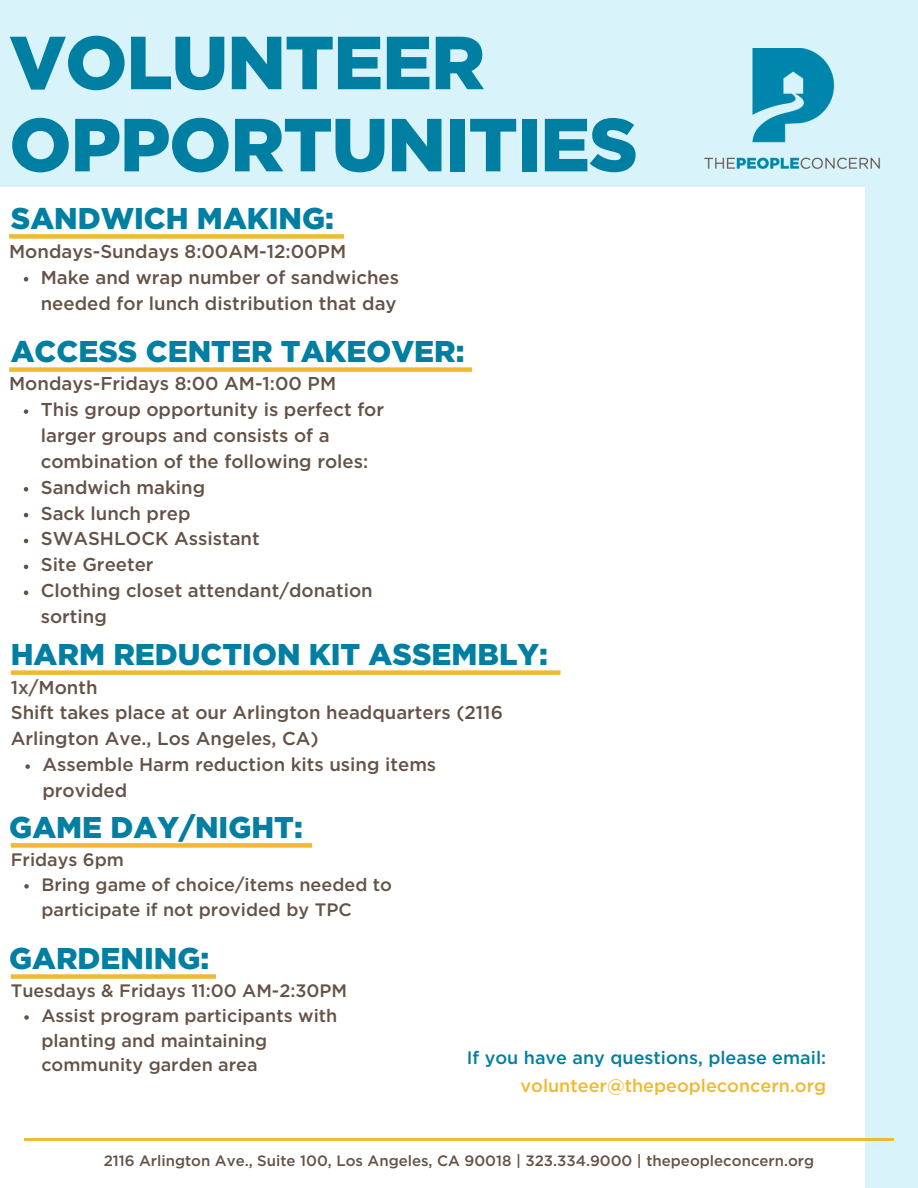
<style>
.page{position:relative;width:918px;height:1188px;background:#d8f3fa}
.page>*{position:absolute;margin:0;border:0;box-sizing:border-box;transform-origin:0 0}
.t1{font:900 75px/82.2px "Gotham";letter-spacing:-.015em;color:#007fa3}
.t2{font:900 30px "Gotham";color:#007fa3}
.t3{font:500 18.6px/25.8px "Gotham";color:#655246}
.t4{font:500 18px/24.8px "Gotham";color:#655246}
.t5{font:500 18px/28.2px "Gotham";color:#007fa3;text-align:right}
.t6{font:500 15px "Gotham";color:#655246}
.s1{color:#efb931}
</style>
<div class="page">
<div style="left:0;top:187px;width:865px;height:1001px;background:#fff"></div>
<img style="left:704px;top:48px;width:176px;height:122px">
<hr style="left:24px;top:1138px;width:870px;height:2px;background:#efb931">
<svg style="left:24px;top:277px;width:4px;height:4px"></svg>
<svg style="left:24px;top:409px;width:4px;height:5px"></svg>
<svg style="left:24px;top:487px;width:4px;height:4px"></svg>
<svg style="left:24px;top:513px;width:4px;height:4px"></svg>
<svg style="left:24px;top:539px;width:4px;height:4px"></svg>
<svg style="left:24px;top:565px;width:4px;height:4px"></svg>
<svg style="left:24px;top:590px;width:4px;height:5px"></svg>
<svg style="left:25px;top:764px;width:5px;height:5px"></svg>
<svg style="left:24px;top:884px;width:5px;height:5px"></svg>
<svg style="left:24px;top:1015px;width:5px;height:5px"></svg>
<div style="left:9px;top:234px;width:335px;height:5px;background:#efb931"></div>
<div style="left:9px;top:367px;width:463px;height:5px;background:#efb931"></div>
<div style="left:11px;top:670px;width:550px;height:5px;background:#efb931"></div>
<div style="left:11px;top:843px;width:301px;height:5px;background:#efb931"></div>
<div style="left:11px;top:974px;width:205px;height:5px;background:#efb931"></div>
<p class="t1" style="left:9px;top:26px;width:630px">VOLUNTEER<br>OPPORTUNITIES</p>
<p class="t2" style="left:11px;top:205px;width:325px">SANDWICH MAKING:</p>
<p class="t3" style="left:9px;top:239px;width:339px">Mondays-Sundays 8:00AM-12:00PM</p>
<p class="t3" style="left:41px;top:265px;width:360px">Make and wrap number of sandwiches needed for lunch distribution that day</p>
<p class="t2" style="left:11px;top:338px;width:455px">ACCESS CENTER TAKEOVER:</p>
<p class="t3" style="left:9px;top:372px;width:329px">Mondays-Fridays 8:00 AM-1:00 PM</p>
<p class="t3" style="left:41px;top:398px;width:345px">This group opportunity is perfect for larger groups and consists of a combination of the following roles:</p>
<p class="t3" style="left:41px;top:475px;width:166px">Sandwich making</p>
<p class="t3" style="left:41px;top:501px;width:151px">Sack lunch prep</p>
<p class="t3" style="left:41px;top:527px;width:221px">SWASHLOCK Assistant</p>
<p class="t3" style="left:41px;top:553px;width:114px">Site Greeter</p>
<p class="t3" style="left:41px;top:579px;width:334px">Clothing closet attendant/donation sorting</p>
<p class="t2" style="left:11px;top:641px;width:539px">HARM REDUCTION KIT ASSEMBLY:</p>
<p class="t3" style="left:11px;top:675px;width:88px">1x/Month</p>
<p class="t3" style="left:11px;top:701px;width:494px">Shift takes place at our Arlington headquarters (2116<br>Arlington Ave., Los Angeles, CA)</p>
<p class="t3" style="left:42px;top:753px;width:395px">Assemble Harm reduction kits using items provided</p>
<p class="t2" style="left:9px;top:814px;width:295px">GAME DAY/NIGHT:</p>
<p class="t4" style="left:11px;top:848px;width:115px">Fridays 6pm</p>
<p class="t4" style="left:41px;top:873px;width:352px">Bring game of choice/items needed to participate if not provided by TPC</p>
<p class="t2" style="left:9px;top:945px;width:202px">GARDENING:</p>
<p class="t4" style="left:11px;top:979px;width:338px">Tuesdays &amp; Fridays 11:00 AM-2:30PM</p>
<p class="t4" style="left:41px;top:1004px;width:298px">Assist program participants with planting and maintaining community garden area</p>
<p class="t5" style="left:467px;top:1045px;width:361px">If you have any questions, please email: <span class="s1">volunteer@thepeopleconcern.org</span></p>
<p class="t6" style="left:104px;top:1154px;width:712px">2116 Arlington Ave., Suite 100, Los Angeles, CA 90018 | 323.334.9000 | thepeopleconcern.org</p>
</div>
